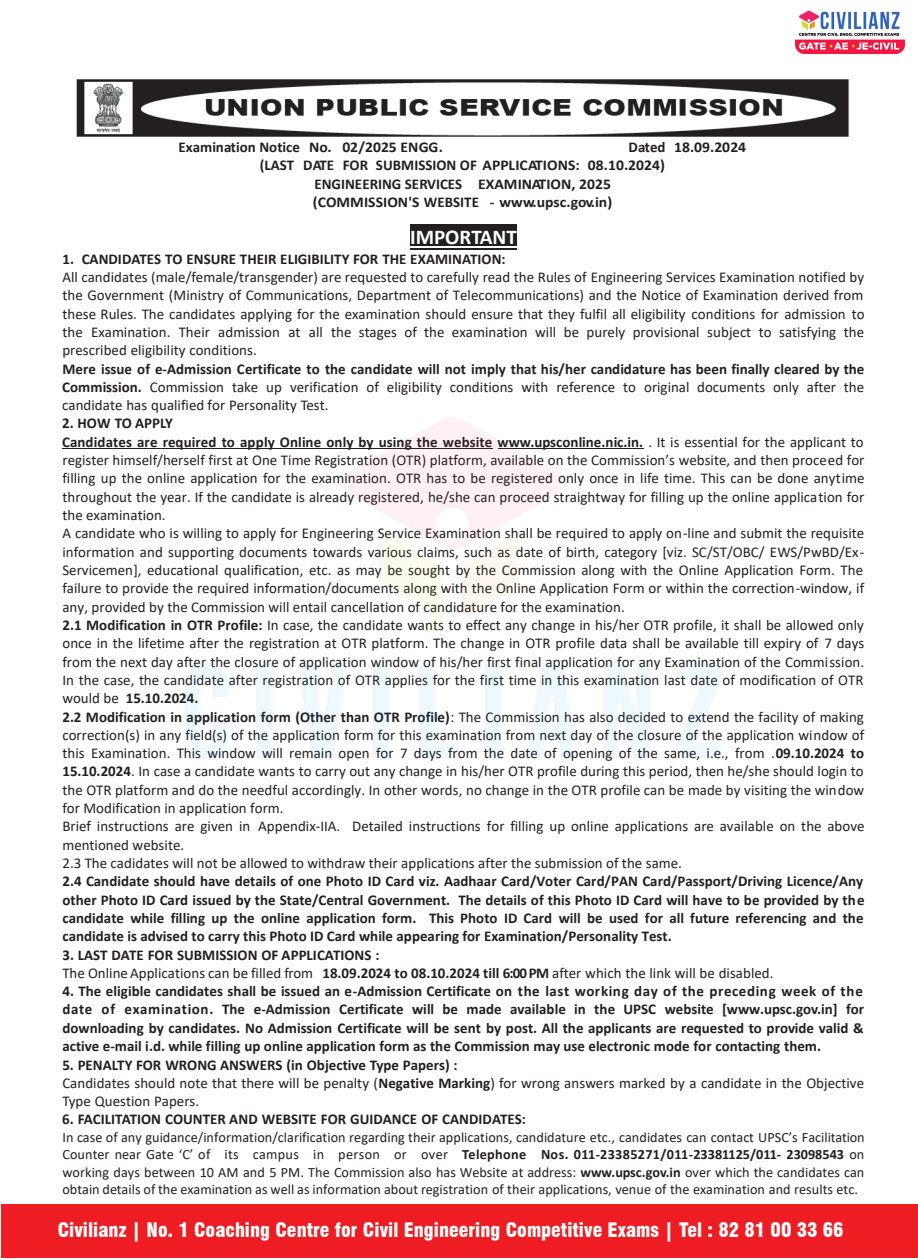
<style>
.page{position:relative;width:918px;height:1260px;background:#fff}
.page>*{position:absolute;margin:0;border:0;box-sizing:border-box;transform-origin:0 0}
.t1{font:700 21px "Calibri";color:#fff}
.t2{font:900 condensed 19.5px "Swiss 721 BT";color:#fff}
.t3{font:15px/18.3px "Calibri";color:#231f20}
.t4{font:700 15px/18.3px "Calibri";color:#231f20}
.t5{font:700 15px "Calibri";color:#231f20;scale:1.05 1}
.t6{font:14.25px/17.4px "Calibri";color:#231f20;text-align:justify}
.s1{font-weight:700}
.s2{font-weight:400}
</style>
<div class="page">
<img style="left:77px;top:79px;width:772px;height:58px">
<div style="left:410px;top:224px;width:107px;height:25px;background:#231f20"></div>
<hr style="left:410px;top:246px;width:107px;height:2px;background:#fff">
<hr style="left:62px;top:448px;width:431px;height:1px;background:#231f20">
<img style="left:796px;top:10px;width:109px;height:44px">
<div style="left:1px;top:1204px;width:917px;height:54px;background:#ee1d23"></div>
<img style="left:184px;top:417px;width:537px;height:342px">
<p class="t4" style="left:179px;top:138px;width:266px">Examination Notice No. 02/2025 ENGG.</p>
<p class="t4" style="left:629px;top:138px;width:119px">Dated 18.09.2024</p>
<p class="t4" style="left:260px;top:156px;width:407px">(LAST DATE FOR SUBMISSION OF APPLICATIONS: 08.10.2024)</p>
<p class="t4" style="left:314px;top:174px;width:298px">ENGINEERING SERVICES EXAMINATION, 2025</p>
<p class="t5" style="left:313px;top:191px;width:287px">(COMMISSION'S WEBSITE - www.upsc.gov.in)</p>
<p class="t1" style="left:410px;top:222px;width:108px">IMPORTANT</p>
<p class="t3" style="left:62px;top:249px;width:804px"><span class="s1">1. CANDIDATES TO ENSURE THEIR ELIGIBILITY FOR THE EXAMINATION:<br></span>All candidates (male/female/transgender) are requested to carefully read the Rules of Engineering Services Examination notified by the Government (Ministry of Communications, Department of Telecommunications) and the Notice of Examination derived from these Rules. The candidates applying for the examination should ensure that they fulfil all eligibility conditions for admission to the Examination. Their admission at all the stages of the examination will be purely provisional subject to satisfying the prescribed eligibility conditions.<br><span class="s1">Mere issue of e-Admission Certificate to the candidate will not imply that his/her candidature has been finally cleared by the Commission.</span> Commission take up verification of eligibility conditions with reference to original documents only after the candidate has qualified for Personality Test.</p>
<p class="t3" style="left:62px;top:414px;width:804px"><span class="s1">2. HOW TO APPLY<br>Candidates are required to apply Online only by using the website www.upsconline.nic.in.</span> . It is essential for the applicant to register himself/herself first at One Time Registration (OTR) platform, available on the Commission’s website, and then proceed for filling up the online application for the examination. OTR has to be registered only once in life time. This can be done anytime throughout the year. If the candidate is already registered, he/she can proceed straightway for filling up the online application for the examination.<br>A candidate who is willing to apply for Engineering Service Examination shall be required to apply on-line and submit the requisite information and supporting documents towards various claims, such as date of birth, category [viz. SC/ST/OBC/ EWS/PwBD/Ex-Servicemen], educational qualification, etc. as may be sought by the Commission along with the Online Application Form. The failure to provide the required information/documents along with the Online Application Form or within the correction-window, if any, provided by the Commission will entail cancellation of candidature for the examination.<br><span class="s1">2.1 Modification in OTR Profile:</span> In case, the candidate wants to effect any change in his/her OTR profile, it shall be allowed only once in the lifetime after the registration at OTR platform. The change in OTR profile data shall be available till expiry of 7 days from the next day after the closure of application window of his/her first final application for any Examination of the Commission.<br>In the case, the candidate after registration of OTR applies for the first time in this examination last date of modification of OTR would be <span class="s1">15.10.2024.<br>2.2 Modification in application form (Other than OTR Profile)</span>: The Commission has also decided to extend the facility of making correction(s) in any field(s) of the application form for this examination from next day of the closure of the application window of this Examination. This window will remain open for 7 days from the date of opening of the same, i.e., from .<span class="s1">09.10.2024 to 15.10.2024</span>. In case a candidate wants to carry out any change in his/her OTR profile during this period, then he/she should login to the OTR platform and do the needful accordingly. In other words, no change in the OTR profile can be made by visiting the window for Modification in application form.<br>Brief instructions are given in Appendix-IIA. Detailed instructions for filling up online applications are available on the above mentioned website.<br>2.3 The cadidates will not be allowed to withdraw their applications after the submission of the same.<br><span class="s1">2.4 Candidate should have details of one Photo ID Card viz. Aadhaar Card/Voter Card/PAN Card/Passport/Driving Licence/Any other Photo ID Card issued by the State/Central Government. The details of this Photo ID Card will have to be provided by the candidate while filling up the online application form. This Photo ID Card will be used for all future referencing and the candidate is advised to carry this Photo ID Card while appearing for Examination/Personality Test.</span></p>
<p class="t4" style="left:62px;top:945px;width:713px">3. LAST DATE FOR SUBMISSION OF APPLICATIONS :<br><span class="s2">The Online Applications can be filled from</span> 18.09.2024 to 08.10.2024 till 6:00 PM <span class="s2">after which the link will be disabled.</span></p>
<p class="t4" style="left:62px;top:982px;width:803px;text-align:justify">4. The eligible candidates shall be issued an e-Admission Certificate on the last working day of the preceding week of the date of examination. The e-Admission Certificate will be made available in the UPSC website [www.upsc.gov.in] for downloading by candidates. No Admission Certificate will be sent by post. All the applicants are requested to provide valid &amp; active e-mail i.d. while filling up online application form as the Commission may use electronic mode for contacting them.</p>
<p class="t3" style="left:62px;top:1055px;width:803px"><span class="s1">5. PENALTY FOR WRONG ANSWERS (in Objective Type Papers) :<br></span>Candidates should note that there will be penalty (<span class="s1">Negative Marking</span>) for wrong answers marked by a candidate in the Objective<br>Type Question Papers.</p>
<p class="t4" style="left:62px;top:1110px;width:465px">6. FACILITATION COUNTER AND WEBSITE FOR GUIDANCE OF CANDIDATES:</p>
<p class="t6" style="left:62px;top:1128px;width:804px">In case of any guidance/information/clarification regarding their applications, candidature etc., candidates can contact UPSC’s Facilitation Counter near Gate ‘C’ of its campus in person or over <span class="s1">Telephone Nos. 011-23385271/011-23381125/011- 23098543</span> on working days between 10 AM and 5 PM. The Commission also has Website at address: <span class="s1">www.upsc.gov.in</span> over which the candidates can obtain details of the examination as well as information about registration of their applications, venue of the examination and results etc.</p>
<h2 class="t2" style="left:58px;top:1218px;width:788px">Civilianz | No. 1 Coaching Centre for Civil Engineering Competitive Exams | Tel : 82 81 00 33 66</h2>
</div>
